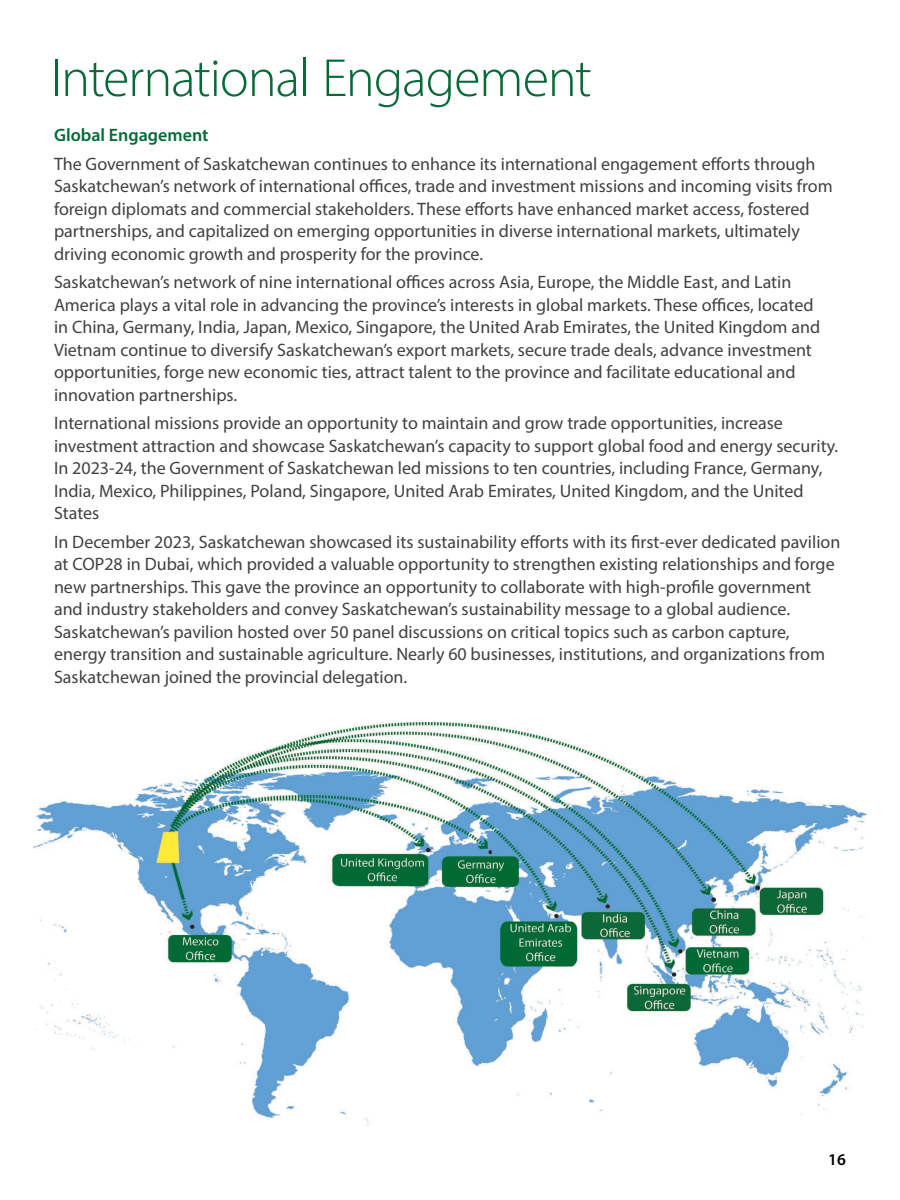
<style>
.page{position:relative;width:900px;height:1200px;background:#fff}
.page>*{position:absolute;margin:0;border:0;box-sizing:border-box;transform-origin:0 0}
.t1{font:300 54px "Myriad Pro";letter-spacing:-.02em;color:#046a38}
.Body{font:18px/22.5px "Myriad Pro";color:#414042}
.t2{font:600 18px "Myriad Pro";color:#046a38}
.t3{font:600 16.5px "Myriad Pro";color:#000}
</style>
<div class="page">
<img style="left:34px;top:722px;width:832px;height:404px">
<p class="t1" style="left:51px;top:46px;width:542px">International Engagement</p>
<p class="t2" style="left:54px;top:124px;width:156px">Global Engagement</p>
<p class="Body" style="left:54px;top:152px;width:780px">The Government of Saskatchewan continues to enhance its international engagement efforts through Saskatchewan’s network of international offices, trade and investment missions and incoming visits from foreign diplomats and commercial stakeholders. These efforts have enhanced market access, fostered partnerships, and capitalized on emerging opportunities in diverse international markets, ultimately driving economic growth and prosperity for the province.</p>
<p class="Body" style="left:54px;top:270px;width:768px">Saskatchewan’s network of nine international offices across Asia, Europe, the Middle East, and Latin America plays a vital role in advancing the province’s interests in global markets. These offices, located in China, Germany, India, Japan, Mexico, Singapore, the United Arab Emirates, the United Kingdom and Vietnam continue to diversify Saskatchewan’s export markets, secure trade deals, advance investment opportunities, forge new economic ties, attract talent to the province and facilitate educational and innovation partnerships.</p>
<p class="Body" style="left:54px;top:411px;width:784px">International missions provide an opportunity to maintain and grow trade opportunities, increase investment attraction and showcase Saskatchewan’s capacity to support global food and energy security.<br>In 2023-24, the Government of Saskatchewan led missions to ten countries, including France, Germany, India, Mexico, Philippines, Poland, Singapore, United Arab Emirates, United Kingdom, and the United States</p>
<p class="Body" style="left:54px;top:530px;width:788px">In December 2023, Saskatchewan showcased its sustainability efforts with its first-ever dedicated pavilion at COP28 in Dubai, which provided a valuable opportunity to strengthen existing relationships and forge new partnerships. This gave the province an opportunity to collaborate with high-profile government and industry stakeholders and convey Saskatchewan’s sustainability message to a global audience.<br>Saskatchewan’s pavilion hosted over 50 panel discussions on critical topics such as carbon capture, energy transition and sustainable agriculture. Nearly 60 businesses, institutions, and organizations from Saskatchewan joined the provincial delegation.</p>
<p class="t3" style="left:828px;top:1149px;width:19px">16</p>
</div>
